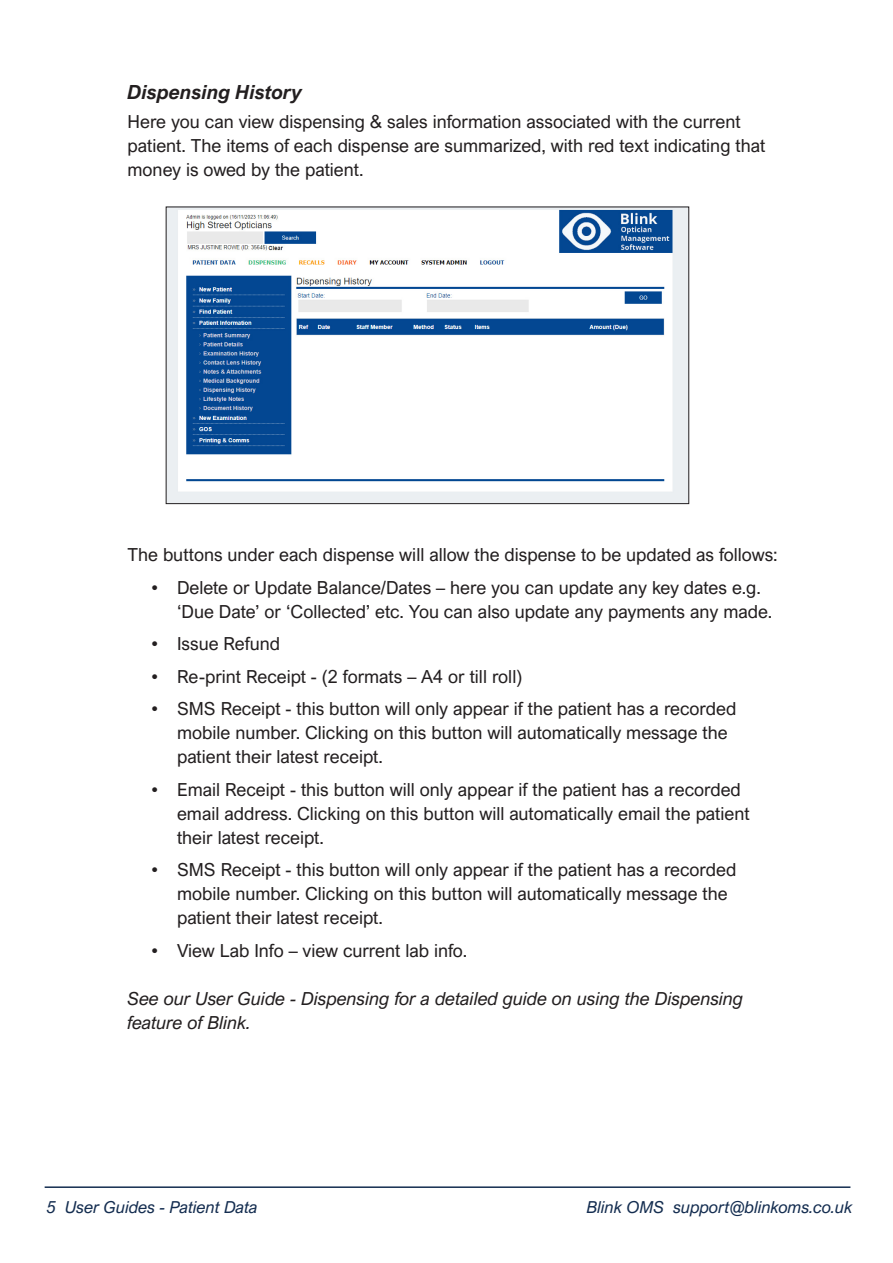
<style>
.page{position:relative;width:893px;height:1263px;background:#fff}
.page>*{position:absolute;margin:0;border:0;box-sizing:border-box;transform-origin:0 0}
.t1{font:italic 700 19.5px "Arial Nova";color:#231f20}
.t2{font:18px/24px "Arial Nova";color:#231f20}
.t3{font:italic 18px/24px "Arial Nova";color:#231f20}
.t4{font:italic 16.5px "Arial Nova";color:#142d50}
</style>
<div class="page">
<hr style="left:45px;top:1186px;width:805px;height:2px;background:#142d50">
<img style="left:168px;top:209px;width:519px;height:293px">
<div style="left:166px;top:207px;width:523px;height:297px;border:1px solid #231f20"></div>
<p class="t1" style="left:128px;top:81px;width:176px">Dispensing History</p>
<p class="t2" style="left:128px;top:109px;width:639px">Here you can view dispensing &amp; sales information associated with the current patient. The items of each dispense are summarized, with red text indicating that money is owed by the patient.</p>
<p class="t2" style="left:128px;top:543px;width:651px">The buttons under each dispense will allow the dispense to be updated as follows:</p>
<p class="t2" style="left:177px;top:575px;width:597px;text-indent:-26px">• Delete or Update Balance/Dates – here you can update any key dates e.g. ‘Due Date’ or ‘Collected’ etc. You can also update any payments any made.</p>
<p class="t2" style="left:152px;top:632px;width:130px">• Issue Refund</p>
<p class="t2" style="left:152px;top:664px;width:372px">• Re-print Receipt - (2 formats – A4 or till roll)</p>
<p class="t2" style="left:177px;top:697px;width:561px;text-indent:-26px">• SMS Receipt - this button will only appear if the patient has a recorded mobile number. Clicking on this button will automatically message the patient their latest receipt.</p>
<p class="t2" style="left:177px;top:777px;width:574px;text-indent:-26px">• Email Receipt - this button will only appear if the patient has a recorded email address. Clicking on this button will automatically email the patient their latest receipt.</p>
<p class="t2" style="left:177px;top:858px;width:561px;text-indent:-26px">• SMS Receipt - this button will only appear if the patient has a recorded mobile number. Clicking on this button will automatically message the patient their latest receipt.</p>
<p class="t2" style="left:152px;top:938px;width:317px">• View Lab Info – view current lab info.</p>
<p class="t3" style="left:128px;top:986px;width:617px">See our User Guide - Dispensing for a detailed guide on using the Dispensing feature of Blink.</p>
<p class="t4" style="left:47px;top:1198px;width:213px">5 User Guides - Patient Data</p>
<p class="t4" style="left:587px;top:1198px;width:267px">Blink OMS support@blinkoms.co.uk</p>
</div>
